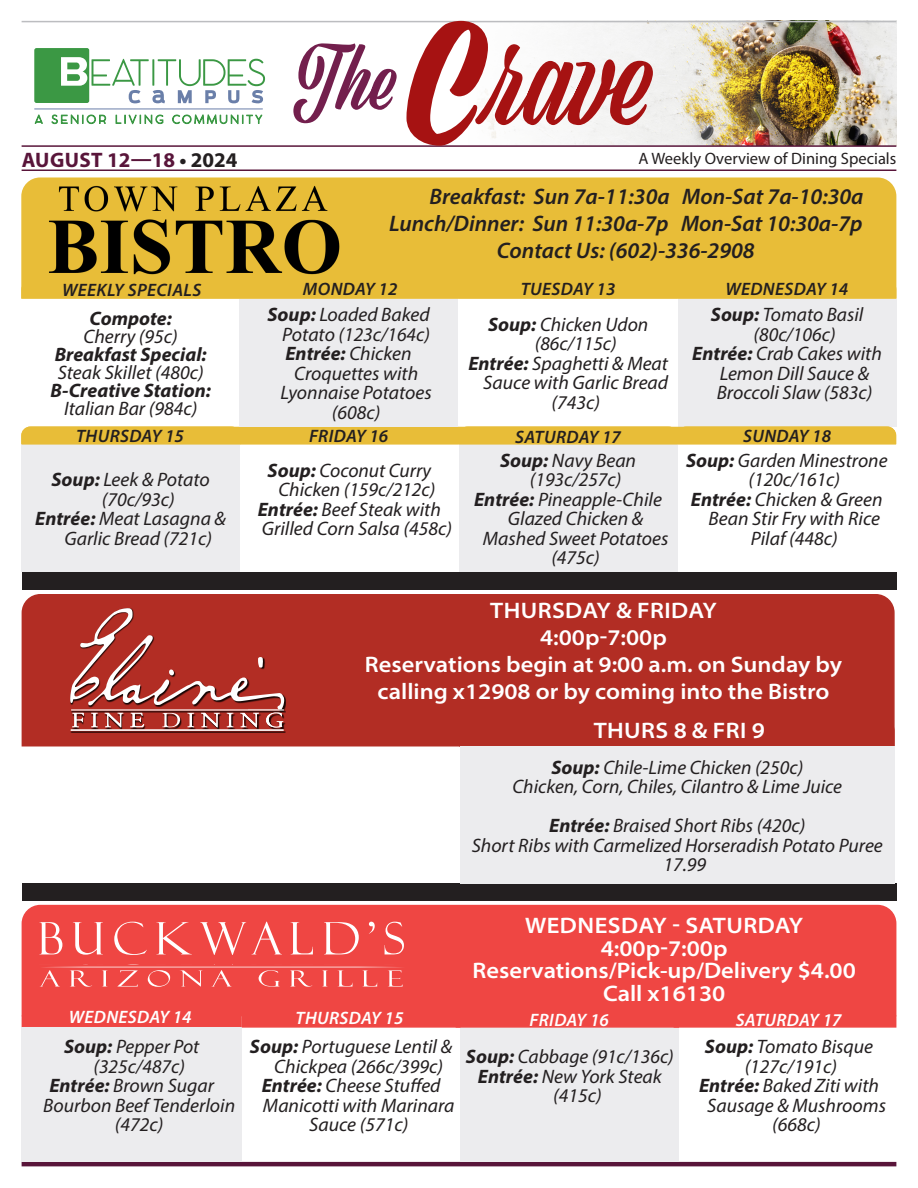
<style>
.page{position:relative;width:918px;height:1188px;background:#fff}
.page>*{position:absolute;margin:0;border:0;box-sizing:border-box;transform-origin:0 0}
.t1{font:600 semi-expanded 22.5px/27px "Myriad Pro";color:#fff;text-align:center}
.t2{font:italic 600 22.5px "Myriad Pro";color:#231f20}
.t3{font:600 semi-expanded 22.5px "Myriad Pro";letter-spacing:.02em;color:#fff}
.t4{font:700 21px "Myriad Pro";color:#59153a}
.t5{font:italic 19.5px/19.5px "Myriad Pro";color:#231f20;text-align:center}
.t6{font:italic 700 19.5px "Myriad Pro";color:#231f20}
.t7{font:italic 600 18px "Myriad Pro";letter-spacing:.02em;color:#231f20}
.t8{font:italic 600 18px "Myriad Pro";letter-spacing:.02em;color:#fff}
.t9{font:16.5px "Myriad Pro";color:#231f20}
.s1{color:#231f20}
.s2{font-weight:700}
.s3{font-weight:400}
</style>
<div class="page">
<hr style="left:22px;top:1162px;width:874px;height:4px;background:#59153a">
<img style="left:653px;top:22px;width:243px;height:123px">
<hr style="left:22px;top:170px;width:874px;height:1px;background:#59153a">
<hr style="left:22px;top:145px;width:874px;height:2px;background:#59153a">
<hr style="left:22px;top:21px;width:874px;height:1px;background:#bcbdc0">
<svg style="left:34px;top:48px;width:231px;height:77px"></svg>
<hr style="left:35px;top:108px;width:227px;height:1px;background:#6a7fa9">
<svg style="left:293px;top:43px;width:104px;height:80px"></svg>
<svg style="left:406px;top:21px;width:247px;height:125px"></svg>
<div style="left:22px;top:572px;width:874px;height:18px;background:#231f20"></div>
<div style="left:678px;top:299px;width:218px;height:127px;background:#ececee"></div>
<div style="left:21px;top:177px;width:876px;height:103px;background:#e8bd38"></div>
<div style="left:22px;top:884px;width:874px;height:17px;background:#231f20"></div>
<div style="left:21px;top:594px;width:874px;height:153px;background:#b22d24"></div>
<div style="left:71px;top:609px;width:215px;height:124px;background:linear-gradient(to right,#671914,#671914)"></div>
<svg style="left:70px;top:608px;width:214px;height:123px;background:#b34942"></svg>
<div style="left:458px;top:715px;width:437px;height:32px;background:#b22d24"></div>
<div style="left:21px;top:445px;width:219px;height:127px;background:#ececee"></div>
<div style="left:459px;top:445px;width:218px;height:127px;background:#ececee"></div>
<img style="left:36px;top:178px;width:313px;height:101px">
<div style="left:21px;top:280px;width:876px;height:19px;background:#e8bd38"></div>
<div style="left:460px;top:746px;width:435px;height:138px;background:#ececee"></div>
<svg style="left:21px;top:426px;width:876px;height:19px;background:#e8bf3f"></svg>
<div style="left:21px;top:904px;width:876px;height:103px;background:#ef4643"></div>
<svg style="left:39px;top:922px;width:23px;height:32px"></svg>
<svg style="left:73px;top:922px;width:30px;height:33px"></svg>
<svg style="left:114px;top:922px;width:33px;height:33px"></svg>
<svg style="left:156px;top:922px;width:36px;height:32px"></svg>
<svg style="left:200px;top:922px;width:46px;height:33px;background:#f26c69"></svg>
<svg style="left:252px;top:922px;width:30px;height:32px"></svg>
<svg style="left:291px;top:922px;width:22px;height:32px"></svg>
<svg style="left:324px;top:922px;width:35px;height:32px"></svg>
<svg style="left:369px;top:922px;width:6px;height:12px"></svg>
<svg style="left:385px;top:922px;width:19px;height:32px"></svg>
<svg style="left:40px;top:967px;width:365px;height:20px;background:#f15e5b"></svg>
<div style="left:22px;top:1028px;width:220px;height:134px;background:#ececee"></div>
<div style="left:460px;top:1028px;width:219px;height:134px;background:#ececee"></div>
<div style="left:21px;top:1007px;width:876px;height:21px;background:#ef4643"></div>
<div style="left:239px;top:299px;width:219px;height:128px;background:#ececee"></div>
<p class="t4" style="left:22px;top:146px;width:217px">AUGUST 12—18 <span class="s1">• 2024</span></p>
<p class="t9" style="left:639px;top:148px;width:259px">A Weekly Overview of Dining Specials</p>
<p class="t2" style="left:430px;top:182px;width:436px">Breakfast: Sun 7a-11:30a Mon-Sat 7a-10:30a</p>
<p class="t2" style="left:389px;top:209px;width:475px">Lunch/Dinner: Sun 11:30a-7p Mon-Sat 10:30a-7p</p>
<p class="t2" style="left:497px;top:236px;width:259px">Contact Us: (602)-336-2908</p>
<p class="t7" style="left:62px;top:279px;width:141px">WEEKLY SPECIALS</p>
<p class="t7" style="left:303px;top:278px;width:96px">MONDAY 12</p>
<p class="t7" style="left:521px;top:278px;width:96px">TUESDAY 13</p>
<p class="t7" style="left:725px;top:278px;width:124px">WEDNESDAY 14</p>
<p class="t5" style="left:50px;top:309px;width:162px;line-height:18px"><span class="s2">Compote:<br></span>Cherry (95c)<br><span class="s2">Breakfast Special:<br></span>Steak Skillet (480c)<br><span class="s2">B-Creative Station:<br></span>Italian Bar (984c)</p>
<p class="t5" style="left:711px;top:304px;width:154px"><span class="s2">Soup:</span> Tomato Basil</p>
<p class="t5" style="left:267px;top:305px;width:164px"><span class="s2">Soup:</span> Loaded Baked</p>
<p class="t5" style="left:282px;top:324px;width:149px">Potato (123c/164c)</p>
<p class="t6" style="left:285px;top:341px;width:128px">Entrée: <span class="s3">Chicken</span></p>
<p class="t5" style="left:294px;top:363px;width:126px">Croquettes with</p>
<p class="t5" style="left:281px;top:383px;width:153px">Lyonnaise Potatoes</p>
<p class="t5" style="left:332px;top:402px;width:50px">(608c)</p>
<p class="t5" style="left:488px;top:314px;width:162px"><span class="s2">Soup:</span> Chicken Udon</p>
<p class="t5" style="left:535px;top:334px;width:83px">(86c/115c)</p>
<p class="t5" style="left:468px;top:353px;width:201px"><span class="s2">Entrée:</span> Spaghetti &amp; Meat</p>
<p class="t5" style="left:483px;top:373px;width:186px">Sauce with Garlic Bread</p>
<p class="t5" style="left:552px;top:392px;width:50px">(743c)</p>
<p class="t5" style="left:754px;top:324px;width:83px">(80c/106c)</p>
<p class="t5" style="left:692px;top:343px;width:191px"><span class="s2">Entrée:</span> Crab Cakes with</p>
<p class="t5" style="left:720px;top:363px;width:151px">Lemon Dill Sauce &amp;</p>
<p class="t5" style="left:717px;top:382px;width:157px">Broccoli Slaw (583c)</p>
<p class="t7" style="left:76px;top:425px;width:109px">THURSDAY 15</p>
<p class="t7" style="left:309px;top:425px;width:81px">FRIDAY 16</p>
<p class="t7" style="left:515px;top:425px;width:107px">SATURDAY 17</p>
<p class="t7" style="left:743px;top:425px;width:89px">SUNDAY 18</p>
<p class="t5" style="left:51px;top:470px;width:160px"><span class="s2">Soup:</span> Leek &amp; Potato</p>
<p class="t5" style="left:102px;top:489px;width:74px">(70c/93c)</p>
<p class="t5" style="left:35px;top:509px;width:192px"><span class="s2">Entrée:</span> Meat Lasagna &amp;</p>
<p class="t5" style="left:64px;top:528px;width:149px">Garlic Bread (721c)</p>
<p class="t5" style="left:258px;top:460px;width:196px"><span class="s2">Soup:</span> Coconut Curry<br>Chicken (159c/212c)<br><span class="s2">Entrée:</span> Beef Steak with<br>Grilled Corn Salsa (458c)</p>
<p class="t5" style="left:474px;top:450px;width:196px"><span class="s2">Soup:</span> Navy Bean (193c/257c)<br><span class="s2">Entrée:</span> Pineapple-Chile<br>Glazed Chicken &amp;<br>Mashed Sweet Potatoes (475c)</p>
<p class="t5" style="left:686px;top:450px;width:203px"><span class="s2">Soup:</span> Garden Minestrone</p>
<p class="t5" style="left:749px;top:470px;width:93px">(120c/161c)</p>
<p class="t5" style="left:691px;top:489px;width:193px"><span class="s2">Entrée:</span> Chicken &amp; Green</p>
<p class="t5" style="left:709px;top:509px;width:173px">Bean Stir Fry with Rice</p>
<p class="t5" style="left:751px;top:528px;width:88px">Pilaf (448c)</p>
<p class="t1" style="left:365px;top:596px;width:479px">THURSDAY &amp; FRIDAY<br>4:00p-7:00p<br>Reservations begin at 9:00 a.m. on Sunday by calling x12908 or by coming into the Bistro</p>
<p class="t3" style="left:594px;top:716px;width:173px">THURS 8 &amp; FRI 9</p>
<p class="t5" style="left:512px;top:757px;width:331px"><span class="s2">Soup:</span> Chile-Lime Chicken (250c)<br>Chicken, Corn, Chiles, Cilantro &amp; Lime Juice</p>
<p class="t5" style="left:549px;top:815px;width:258px"><span class="s2">Entrée:</span> Braised Short Ribs (420c)</p>
<p class="t5" style="left:472px;top:835px;width:413px">Short Ribs with Carmelized Horseradish Potato Puree</p>
<p class="t5" style="left:663px;top:854px;width:44px">17.99</p>
<p class="t1" style="left:473px;top:914px;width:385px;line-height:22.5px">WEDNESDAY - SATURDAY<br>4:00p-7:00p<br>Reservations/Pick-up/Delivery $4.00<br>Call x16130</p>
<p class="t5" style="left:699px;top:1037px;width:189px"><span class="s2">Soup:</span> Tomato Bisque (127c/191c)<br><span class="s2">Entrée:</span> Baked Ziti with<br>Sausage &amp; Mushrooms (668c)</p>
<p class="t8" style="left:69px;top:1006px;width:124px">WEDNESDAY 14</p>
<p class="t8" style="left:296px;top:1007px;width:109px">THURSDAY 15</p>
<p class="t8" style="left:530px;top:1008px;width:81px">FRIDAY 16</p>
<p class="t8" style="left:736px;top:1008px;width:107px">SATURDAY 17</p>
<p class="t5" style="left:250px;top:1037px;width:204px"><span class="s2">Soup:</span> Portuguese Lentil &amp;</p>
<p class="t5" style="left:274px;top:1056px;width:170px">Chickpea (266c/399c)</p>
<p class="t5" style="left:262px;top:1076px;width:180px"><span class="s2">Entrée:</span> Cheese Stuffed</p>
<p class="t5" style="left:263px;top:1095px;width:193px">Manicotti with Marinara</p>
<p class="t5" style="left:309px;top:1115px;width:101px">Sauce (571c)</p>
<p class="t5" style="left:64px;top:1037px;width:137px"><span class="s2">Soup:</span> Pepper Pot</p>
<p class="t5" style="left:94px;top:1056px;width:93px">(325c/487c)</p>
<p class="t5" style="left:49px;top:1076px;width:166px"><span class="s2">Entrée:</span> Brown Sugar</p>
<p class="t5" style="left:43px;top:1095px;width:193px">Bourbon Beef Tenderloin</p>
<p class="t5" style="left:115px;top:1115px;width:50px">(472c)</p>
<p class="t5" style="left:466px;top:1046px;width:209px"><span class="s2">Soup:</span> Cabbage (91c/136c)</p>
<p class="t5" style="left:478px;top:1066px;width:186px"><span class="s2">Entrée:</span> New York Steak</p>
<p class="t5" style="left:553px;top:1085px;width:50px">(415c)</p>
</div>
